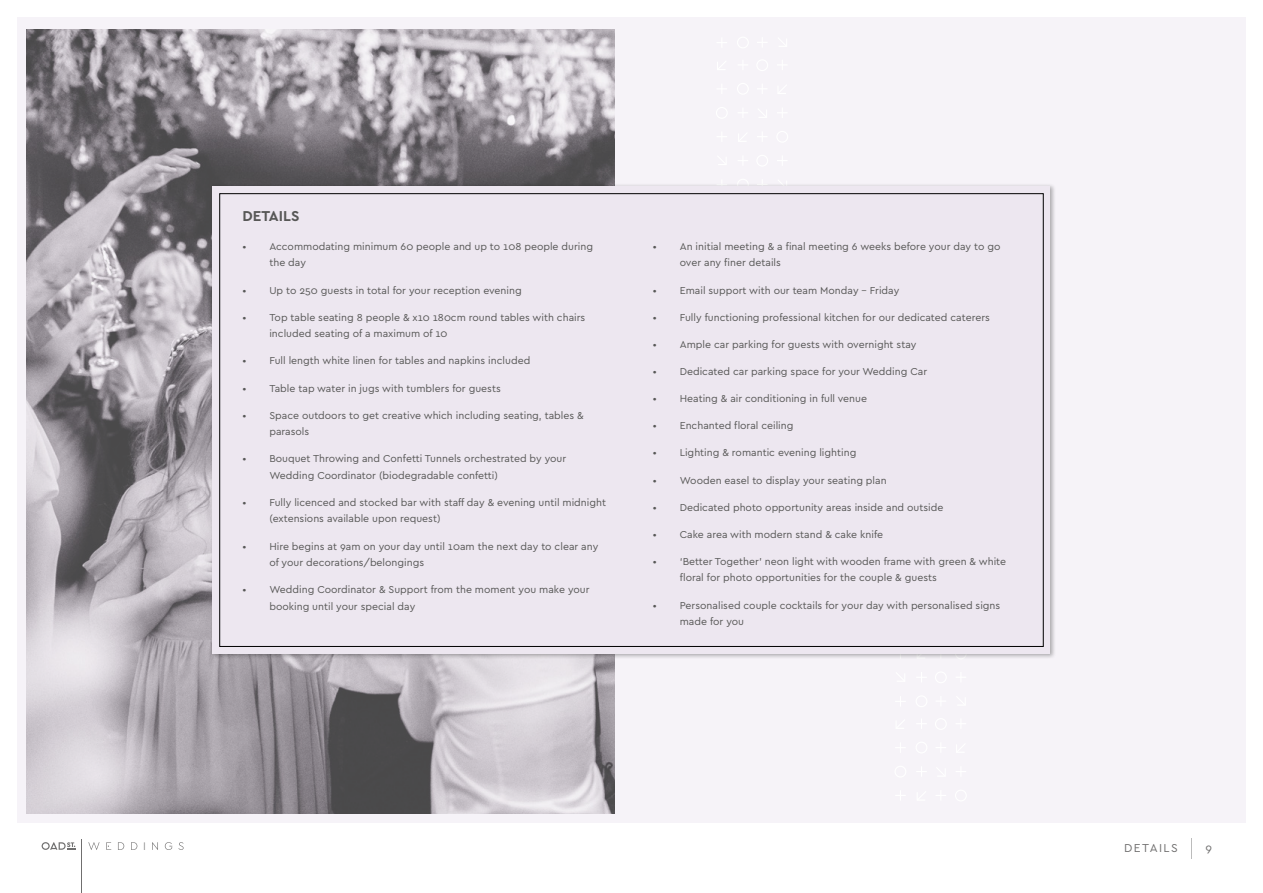
<style>
.page{position:relative;width:1263px;height:893px;background:#fff}
.page>*{position:absolute;margin:0;border:0;box-sizing:border-box;transform-origin:0 0}
.t1{font:700 15px "Cera Pro";color:#575756}
.t2{font:12px "Cera GR";letter-spacing:.12em;color:#706f6f}
.t3{font:300 11.55px "Cera Pro";color:#706f6f}
.t4{font:10.5px/16.5px "Cera GR";color:#575756}
</style>
<div class="page">
<svg style="left:1191px;top:839px;width:1px;height:20px"></svg>
<div style="left:17px;top:17px;width:1229px;height:806px;background:#f6f3f8"></div>
<svg style="left:896px;top:697px;width:9px;height:9px"></svg>
<svg style="left:896px;top:791px;width:9px;height:9px"></svg>
<svg style="left:896px;top:743px;width:9px;height:9px"></svg>
<svg style="left:917px;top:767px;width:9px;height:9px"></svg>
<svg style="left:955px;top:790px;width:11px;height:11px"></svg>
<svg style="left:956px;top:744px;width:9px;height:8px"></svg>
<svg style="left:737px;top:37px;width:11px;height:11px"></svg>
<svg style="left:737px;top:83px;width:11px;height:11px"></svg>
<svg style="left:717px;top:61px;width:9px;height:9px"></svg>
<svg style="left:738px;top:133px;width:9px;height:9px"></svg>
<svg style="left:758px;top:109px;width:9px;height:9px"></svg>
<svg style="left:777px;top:131px;width:11px;height:11px"></svg>
<svg style="left:757px;top:60px;width:11px;height:11px"></svg>
<img style="left:27px;top:30px;width:587px;height:784px">
<div style="left:210px;top:183px;width:845px;height:476px;background:#000;opacity:.3"></div>
<div style="left:213px;top:186px;width:837px;height:467px;background:#ede7f0"></div>
<hr style="left:82px;top:839px;width:1px;height:54px;background:#706f6f">
<svg style="left:42px;top:842px;width:33px;height:8px"></svg>
<svg style="left:88px;top:842px;width:12px;height:8px"></svg>
<svg style="left:118px;top:842px;width:6px;height:8px"></svg>
<svg style="left:131px;top:842px;width:6px;height:8px"></svg>
<svg style="left:152px;top:842px;width:6px;height:8px"></svg>
<svg style="left:178px;top:842px;width:6px;height:8px"></svg>
<svg style="left:106px;top:842px;width:5px;height:8px"></svg>
<svg style="left:165px;top:842px;width:7px;height:8px"></svg>
<h1 class="t1" style="left:242px;top:206px;width:59px">DETAILS</h1>
<p class="t4" style="left:269px;top:238px;width:325px;text-indent:-27px">• Accommodating minimum 60 people and up to 108 people during the day</p>
<p class="t4" style="left:242px;top:282px;width:281px">• Up to 250 guests in total for your reception evening</p>
<p class="t4" style="left:269px;top:309px;width:317px;text-indent:-27px">• Top table seating 8 people &amp; x10 180cm round tables with chairs included seating of a maximum of 10</p>
<p class="t4" style="left:242px;top:353px;width:289px">• Full length white linen for tables and napkins included</p>
<p class="t4" style="left:242px;top:380px;width:260px">• Table tap water in jugs with tumblers for guests</p>
<p class="t4" style="left:269px;top:407px;width:316px;text-indent:-27px">• Space outdoors to get creative which including seating, tables &amp; parasols</p>
<p class="t4" style="left:269px;top:451px;width:298px;text-indent:-27px">• Bouquet Throwing and Confetti Tunnels orchestrated by your<br>Wedding Coordinator (biodegradable confetti)</p>
<p class="t4" style="left:269px;top:494px;width:338px;text-indent:-27px">• Fully licenced and stocked bar with staff day &amp; evening until midnight (extensions available upon request)</p>
<p class="t4" style="left:269px;top:538px;width:331px;text-indent:-27px">• Hire begins at 9am on your day until 10am the next day to clear any of your decorations/belongings</p>
<p class="t4" style="left:269px;top:581px;width:322px;text-indent:-27px">• Wedding Coordinator &amp; Support from the moment you make your booking until your special day</p>
<p class="t4" style="left:680px;top:238px;width:322px;text-indent:-27px">• An initial meeting &amp; a final meeting 6 weeks before your day to go over any finer details</p>
<p class="t4" style="left:653px;top:282px;width:248px">• Email support with our team Monday - Friday</p>
<p class="t4" style="left:653px;top:309px;width:339px">• Fully functioning professional kitchen for our dedicated caterers</p>
<p class="t4" style="left:653px;top:336px;width:265px">• Ample car parking for guests with overnight stay</p>
<p class="t4" style="left:653px;top:363px;width:276px">• Dedicated car parking space for your Wedding Car</p>
<p class="t4" style="left:653px;top:390px;width:216px">• Heating &amp; air conditioning in full venue</p>
<p class="t4" style="left:653px;top:418px;width:142px">• Enchanted floral ceiling</p>
<p class="t4" style="left:653px;top:445px;width:205px">• Lighting &amp; romantic evening lighting</p>
<p class="t4" style="left:653px;top:472px;width:235px">• Wooden easel to display your seating plan</p>
<p class="t4" style="left:653px;top:499px;width:292px">• Dedicated photo opportunity areas inside and outside</p>
<p class="t4" style="left:653px;top:526px;width:232px">• Cake area with modern stand &amp; cake knife</p>
<p class="t4" style="left:680px;top:553px;width:328px;text-indent:-27px">• ‘Better Together’ neon light with wooden frame with green &amp; white floral for photo opportunities for the couple &amp; guests</p>
<p class="t4" style="left:680px;top:597px;width:322px;text-indent:-27px">• Personalised couple cocktails for your day with personalised signs made for you</p>
<p class="t3" style="left:143px;top:838px;width:4px">I</p>
<p class="t2" style="left:1205px;top:841px;width:8px">9</p>
<p class="t2" style="left:1124px;top:841px;width:55px">DETAILS</p>
</div>
